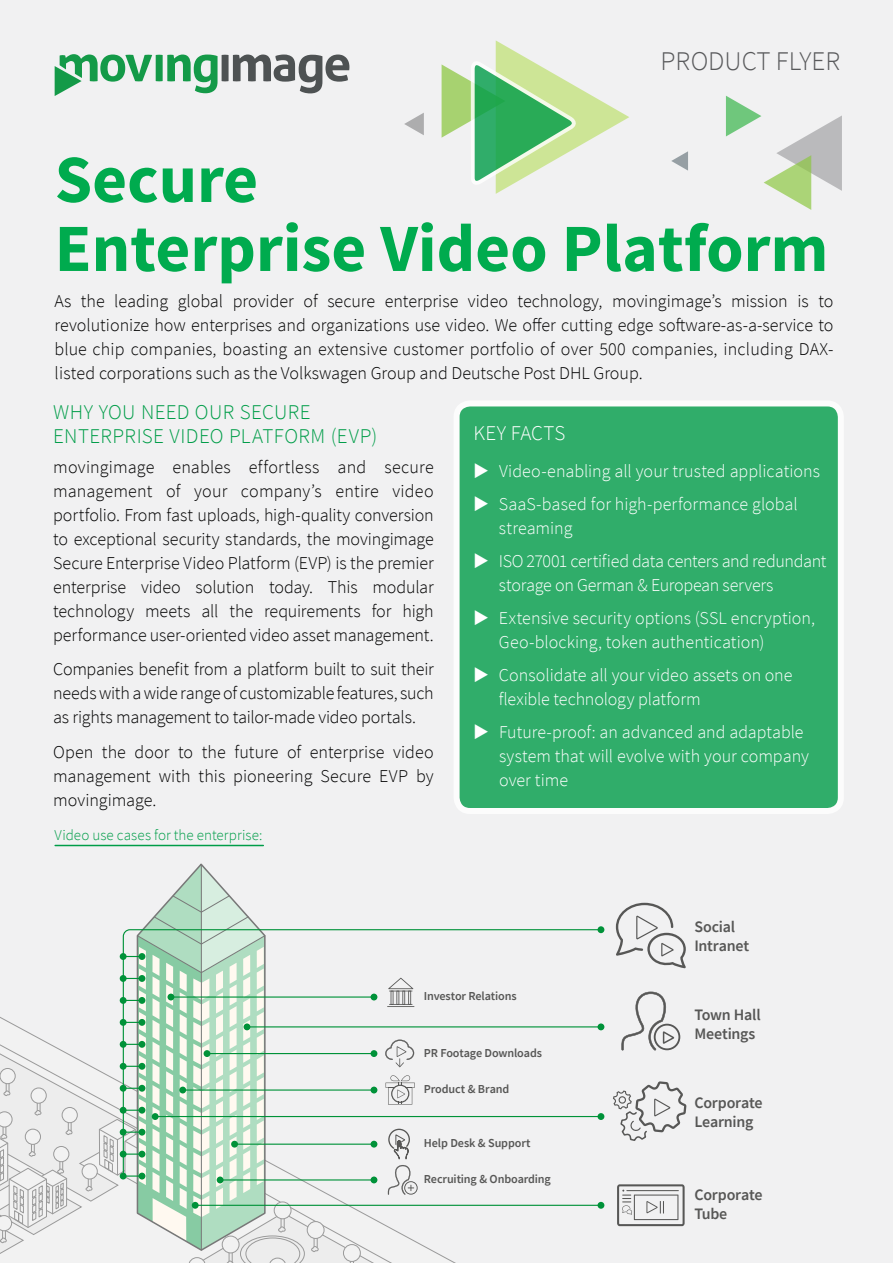
<style>
.page{position:relative;width:893px;height:1263px;background:#f1f1f2}
.page>*{position:absolute;margin:0;border:0;box-sizing:border-box;transform-origin:0 0}
.t1{font:700 67.5px/69px "Source Sans Pro";color:#00ab4e}
.t2{font:300 27px "Source Sans Pro";color:#58595b}
.t3{font:300 21px/24px "Source Sans Pro";letter-spacing:.015em;color:#009d48}
.t4{font:300 21px "Source Sans Pro";color:#fff}
.t5{font:300 18px/24px "Source Sans Pro";letter-spacing:-.005em;color:#000;text-align:justify}
.t6{font:300 18px/24px "Source Sans Pro";color:#fff}
.t7{font:300 18px/24px "Source Sans Pro";letter-spacing:-.02em;color:#fff}
.t8{font:600 16.05px/19px "Source Sans Pro";letter-spacing:-.015em;color:#575756}
.t9{font:300 15px "Source Sans Pro";letter-spacing:.005em;color:#009d48}
.t10{font:600 12.15px "Source Sans Pro";letter-spacing:-.01em;color:#575756}
</style>
<div class="page">
<div style="left:457px;top:403px;width:384px;height:408px;background:#30ad6a;border-radius:14px"></div>
<div style="left:454px;top:400px;width:390px;height:414px;border:6px solid #fff;border-radius:14px"></div>
<svg style="left:55px;top:54px;width:294px;height:42px"></svg>
<svg style="left:671px;top:151px;width:17px;height:20px"></svg>
<svg style="left:726px;top:96px;width:116px;height:114px"></svg>
<svg style="left:404px;top:113px;width:20px;height:22px"></svg>
<svg style="left:442px;top:40px;width:187px;height:154px"></svg>
<div style="left:597px;top:1023px;width:7px;height:7px;background:#009239;border-radius:50%"></div>
<div style="left:597px;top:1113px;width:7px;height:7px;background:#009239;border-radius:50%"></div>
<hr style="left:195px;top:1205px;width:406px;height:1px;background:#009239">
<div style="left:597px;top:1202px;width:7px;height:7px;background:#009239;border-radius:50%"></div>
<svg style="left:616px;top:903px;width:70px;height:65px"></svg>
<svg style="left:621px;top:991px;width:59px;height:60px"></svg>
<svg style="left:613px;top:1081px;width:73px;height:60px"></svg>
<svg style="left:617px;top:1184px;width:68px;height:42px"></svg>
<div style="left:597px;top:926px;width:7px;height:7px;background:#009239;border-radius:50%"></div>
<svg style="left:0;top:864px;width:582px;height:399px"></svg>
<div style="left:139px;top:1172px;width:6px;height:7px;background:#009239;border-radius:50%"></div>
<div style="left:120px;top:1172px;width:7px;height:7px;background:#009239;border-radius:50%"></div>
<hr style="left:55px;top:845px;width:208px;height:1px;background:#009d48">
<h2 class="t2" style="left:660px;top:44px;width:182px">PRODUCT FLYER</h2>
<h1 class="t1" style="left:55px;top:148px;width:775px">Secure<br>Enterprise Video Platform</h1>
<p class="t5" style="left:55px;top:289px;width:780px">As the leading global provider of secure enterprise video technology, movingimage’s mission is to revolutionize how enterprises and organizations use video. We offer cutting edge software-as-a-service to blue chip companies, boasting an extensive customer portfolio of over 500 companies, including DAX&shy;listed corporations such as the Volkswagen Group and Deutsche Post DHL Group.</p>
<p class="t3" style="left:53px;top:400px;width:326px">WHY YOU NEED OUR SECURE<br>ENTERPRISE VIDEO PLATFORM (EVP)</p>
<p class="t5" style="left:53px;top:455px;width:382px">movingimage enables effortless and secure management of your company’s entire video portfolio. From fast uploads, high-quality conversion to exceptional security standards, the movingimage Secure Enterprise Video Platform (EVP) is the premier enterprise video solution today. This modular technology meets all the requirements for high performance user-oriented video asset management.</p>
<p class="t5" style="left:53px;top:657px;width:382px">Companies benefit from a platform built to suit their needs with a wide range of customizable features, such as rights management to tailor-made video portals.</p>
<p class="t5" style="left:53px;top:740px;width:382px">Open the door to the future of enterprise video management with this pioneering Secure EVP by movingimage.</p>
<p class="t9" style="left:55px;top:826px;width:209px">Video use cases for the enterprise:</p>
<p class="t4" style="left:473px;top:421px;width:93px">KEY FACTS</p>
<p class="t6" style="left:473px;top:459px;width:348px">◆ Video-enabling all your trusted applications</p>
<p class="t6" style="left:499px;top:492px;width:300px;text-indent:-25px">◆ SaaS-based for high-performance global streaming</p>
<p class="t7" style="left:499px;top:549px;width:329px;text-indent:-25px">◆ ISO 27001 certified data centers and redundant storage on German &amp; European servers</p>
<p class="t6" style="left:499px;top:606px;width:318px;text-indent:-25px">◆ Extensive security options (SSL encryption,<br>Geo-blocking, token authentication)</p>
<p class="t6" style="left:499px;top:663px;width:295px;text-indent:-25px">◆ Consolidate all your video assets on one flexible technology platform</p>
<p class="t6" style="left:499px;top:720px;width:312px;text-indent:-26px">◆ Future-proof: an advanced and adaptable system that will evolve with your company over time</p>
<p class="t8" style="left:694px;top:917px;width:56px">Social<br>Intranet</p>
<p class="t10" style="left:424px;top:988px;width:94px">Investor Relations</p>
<p class="t10" style="left:424px;top:1045px;width:120px">PR Footage Downloads</p>
<p class="t10" style="left:424px;top:1081px;width:87px">Product &amp; Brand</p>
<p class="t10" style="left:424px;top:1135px;width:108px">Help Desk &amp; Support</p>
<p class="t10" style="left:424px;top:1171px;width:129px">Recruiting &amp; Onboarding</p>
<p class="t8" style="left:694px;top:1005px;width:68px">Town Hall<br>Meetings</p>
<p class="t8" style="left:694px;top:1093px;width:70px">Corporate<br>Learning</p>
<p class="t8" style="left:694px;top:1185px;width:70px">Corporate<br>Tube</p>
</div>
